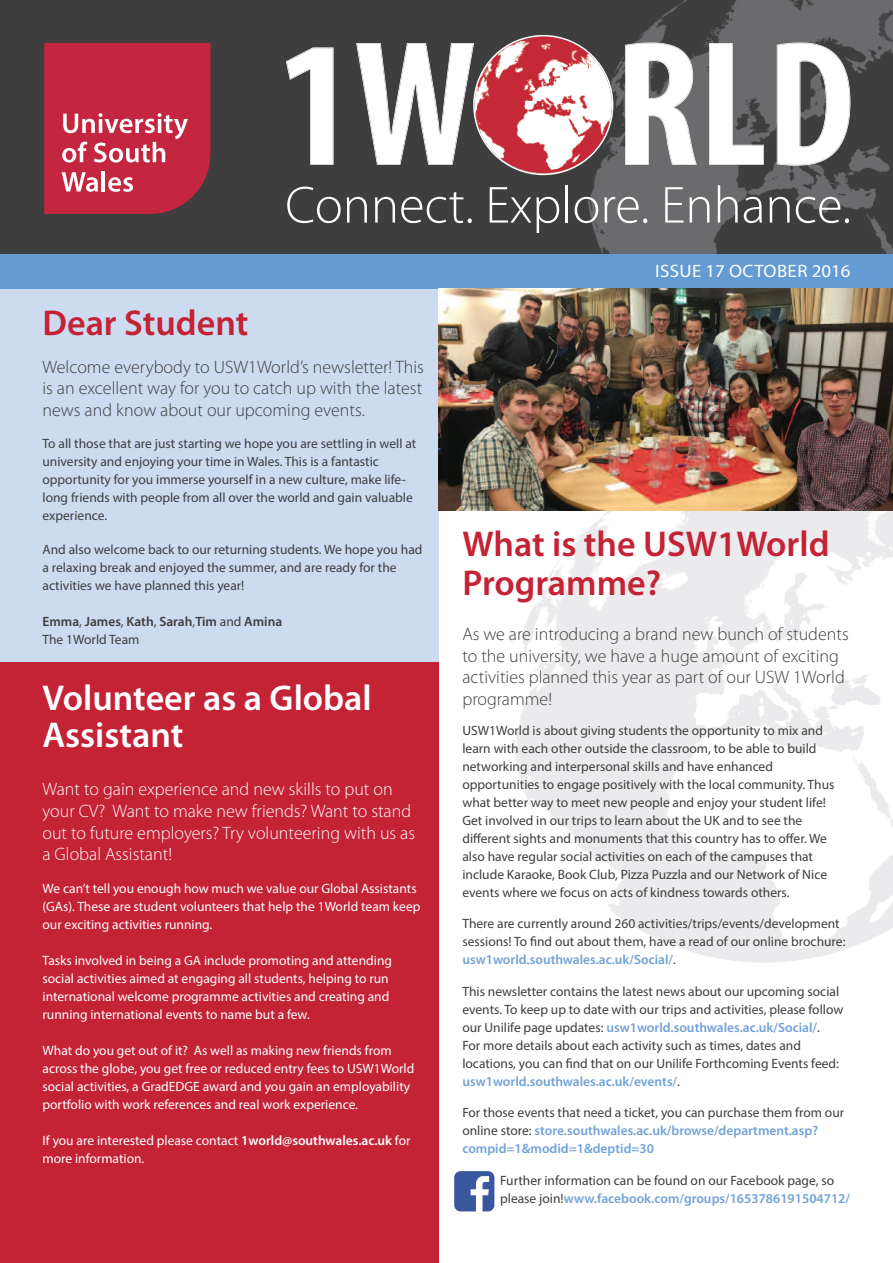
<style>
.page{position:relative;width:893px;height:1263px;background:#fff}
.page>*{position:absolute;margin:0;border:0;box-sizing:border-box;transform-origin:0 0}
.t1{font:300 52.5px "Myriad Pro";color:#fff}
.t2{font:600 36px/39px "Myriad Pro";color:#c42235}
.t3{font:600 36px/37.5px "Myriad Pro";color:#fff}
.t4{font:300 18px/21.6px "Myriad Pro";color:#3e3e3f;text-align:justify}
.t5{font:300 18px/21.6px "Myriad Pro";color:#fff}
.t6{font:18px "Myriad Pro";letter-spacing:.02em;color:#fff;scale:1.05 1}
.t7{font:13.5px/18px "Myriad Pro";color:#3e3e3f}
.t8{font:13.5px/18px "Myriad Pro";color:#fff}
.t9{font:600 13.5px/18px "Myriad Pro";color:#72a2d6}
.t10{font:600 13.5px/18px "Myriad Pro";color:#3e3e3f}
.s1{font-weight:400}
.s2{font-weight:600}
.s3{font-weight:600;color:#72a2d6}
.s4{font-weight:400;color:#3e3e3f}
</style>
<div class="page">
<div style="left:0;top:0;width:893px;height:255px;background:#3e3e3f"></div>
<img style="left:588px;top:0;width:305px;height:254px">
<svg style="left:44px;top:43px;width:166px;height:171px;background:#c4374e"></svg>
<svg style="left:286px;top:43px;width:564px;height:123px"></svg>
<svg style="left:473px;top:35px;width:140px;height:140px"></svg>
<div style="left:0;top:288px;width:439px;height:375px;background:#ccdbef"></div>
<div style="left:0;top:663px;width:439px;height:600px;background:#c42235"></div>
<img style="left:509px;top:510px;width:384px;height:453px">
<div style="left:0;top:254px;width:893px;height:34px;background:#649bd2"></div>
<img style="left:439px;top:288px;width:454px;height:222px">
<img style="left:454px;top:1171px;width:40px;height:40px;border-radius:6px">
<h1 class="t1" style="left:285px;top:185px;width:567px">Connect. Explore. Enhance.</h1>
<h2 class="t2" style="left:43px;top:307px;width:207px">Dear Student</h2>
<h3 class="t4" style="left:43px;top:357px;width:383px">Welcome everybody to USW1World’s newsletter! This is an excellent way for you to catch up with the latest news and know about our upcoming events.</h3>
<p class="t7" style="left:43px;top:435px;width:375px">To all those that are just starting we hope you are settling in well at university and enjoying your time in Wales. This is a fantastic opportunity for you immerse yourself in a new culture, make life&shy;long friends with people from all over the world and gain valuable experience.</p>
<p class="t7" style="left:43px;top:542px;width:381px">And also welcome back to our returning students. We hope you had a relaxing break and enjoyed the summer, and are ready for the activities we have planned this year!</p>
<p class="t10" style="left:43px;top:614px;width:241px">Emma<span class="s1">,</span> James<span class="s1">,</span> Kath<span class="s1">,</span> Sarah<span class="s1">,</span>Tim <span class="s1">and</span> Amina<br><span class="s1">The 1World Team</span></p>
<h2 class="t3" style="left:43px;top:682px;width:331px">Volunteer as a Global<br>Assistant</h2>
<h3 class="t5" style="left:43px;top:780px;width:374px">Want to gain experience and new skills to put on your CV? Want to make new friends? Want to stand out to future employers? Try volunteering with us as a Global Assistant!</h3>
<p class="t8" style="left:43px;top:881px;width:379px">We can’t tell you enough how much we value our Global Assistants (GAs). These are student volunteers that help the 1World team keep our exciting activities running.</p>
<p class="t8" style="left:43px;top:953px;width:351px">Tasks involved in being a GA include promoting and attending social activities aimed at engaging all students, helping to run international welcome programme activities and creating and running international events to name but a few.</p>
<p class="t8" style="left:43px;top:1043px;width:373px">What do you get out of it? As well as making new friends from across the globe, you get free or reduced entry fees to USW1World social activities, a GradEDGE award and you gain an employability portfolio with work references and real work experience.</p>
<p class="t8" style="left:43px;top:1133px;width:369px">If you are interested please contact <span class="s2">1world@southwales.ac.uk</span> for more information.</p>
<h3 class="t6" style="left:655px;top:264px;width:188px">ISSUE 17 OCTOBER 2016</h3>
<h2 class="t2" style="left:462px;top:527px;width:369px">What is the USW1World<br>Programme?</h2>
<h3 class="t4" style="left:462px;top:625px;width:388px;text-align:left">As we are introducing a brand new bunch of students to the university, we have a huge amount of exciting activities planned this year as part of our USW 1World programme!</h3>
<p class="t7" style="left:462px;top:722px;width:374px">USW1World is about giving students the opportunity to mix and learn with each other outside the classroom, to be able to build networking and interpersonal skills and have enhanced opportunities to engage positively with the local community. Thus what better way to meet new people and enjoy your student life!<br>Get involved in our trips to learn about the UK and to see the different sights and monuments that this country has to offer. We also have regular social activities on each of the campuses that include Karaoke, Book Club, Pizza Puzzla and our Network of Nice events where we focus on acts of kindness towards others.</p>
<p class="t7" style="left:462px;top:916px;width:385px">There are currently around 260 activities/trips/events/development sessions! To find out about them, have a read of our online brochure: <span class="s3">usw1world.southwales.ac.uk/Social/</span>.</p>
<p class="t7" style="left:462px;top:983px;width:382px">This newsletter contains the latest news about our upcoming social events. To keep up to date with our trips and activities, please follow our Unilife page updates: <span class="s3">usw1world.southwales.ac.uk/Social/</span>.<br>For more details about each activity such as times, dates and locations, you can find that on our Unilife Forthcoming Events feed: <span class="s3">usw1world.southwales.ac.uk/events/</span>.</p>
<p class="t9" style="left:462px;top:1105px;width:383px"><span class="s4">For those events that need a ticket, you can purchase them from our online store:</span> store.southwales.ac.uk/browse/department.asp? compid=1&amp;modid=1&amp;deptid=30</p>
<p class="t7" style="left:500px;top:1172px;width:351px">Further information can be found on our Facebook page, so please join!<span class="s3">www.facebook.com/groups/1653786191504712/</span></p>
</div>
